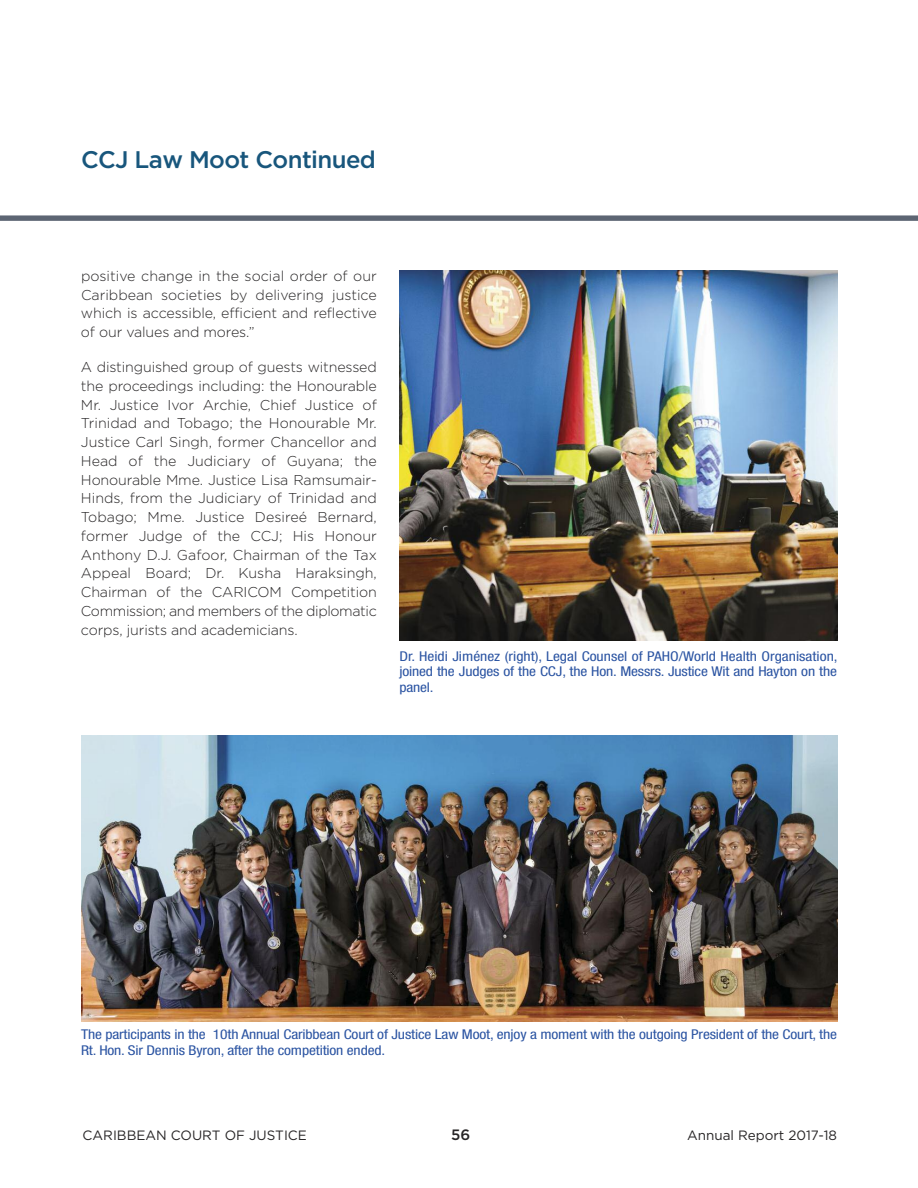
<style>
.page{position:relative;width:918px;height:1188px;background:#fff}
.page>*{position:absolute;margin:0;border:0;box-sizing:border-box;transform-origin:0 0}
.t1{font:500 24px "Gotham";letter-spacing:-.025em;color:#18567c}
.t2{font:500 15px "Gotham";color:#272526}
.t3{font:300 14.25px/18.8px "Gotham";letter-spacing:-.01em;color:#272526;text-align:justify}
.t4{font:condensed 13.5px/15.8px "Helvetica Neue";letter-spacing:-.01em;color:#2b54a2;scale:1.15 1}
.t5{font:13.5px "Gotham";color:#272526}
</style>
<div class="page">
<svg style="left:0;top:215px;width:918px;height:6px;background:#6d7480"></svg>
<img style="left:81px;top:736px;width:756px;height:286px">
<img style="left:399px;top:270px;width:438px;height:370px">
<h1 class="t1" style="left:81px;top:146px;width:297px">CCJ Law Moot Continued</h1>
<p class="t3" style="left:81px;top:267px;width:297px">positive change in the social order of our Caribbean societies by delivering justice which is accessible, efficient and reflective of our values and mores.”</p>
<p class="t3" style="left:81px;top:358px;width:297px">A distinguished group of guests witnessed the proceedings including: the Honourable Mr. Justice Ivor Archie, Chief Justice of Trinidad and Tobago; the Honourable Mr.<br>Justice Carl Singh, former Chancellor and Head of the Judiciary of Guyana; the Honourable Mme. Justice Lisa Ramsumair-Hinds, from the Judiciary of Trinidad and Tobago; Mme. Justice Desireé Bernard, former Judge of the CCJ; His Honour Anthony D.J. Gafoor, Chairman of the Tax Appeal Board; Dr. Kusha Haraksingh, Chairman of the CARICOM Competition Commission; and members of the diplomatic corps, jurists and academicians.</p>
<p class="t4" style="left:399px;top:649px;width:383px;text-align:justify">Dr. Heidi Jiménez (right), Legal Counsel of PAHO/World Health Organisation, joined the Judges of the CCJ, the Hon. Messrs. Justice Wit and Hayton on the panel.</p>
<p class="t4" style="left:81px;top:1028px;width:659px">The participants in the 10th Annual Caribbean Court of Justice Law Moot, enjoy a moment with the outgoing President of the Court, the<br>Rt. Hon. Sir Dennis Byron, after the competition ended.</p>
<p class="t5" style="left:83px;top:1130px;width:226px">CARIBBEAN COURT OF JUSTICE</p>
<p class="t2" style="left:451px;top:1126px;width:21px">56</p>
<p class="t5" style="left:687px;top:1130px;width:151px">Annual Report 2017-18</p>
</div>
